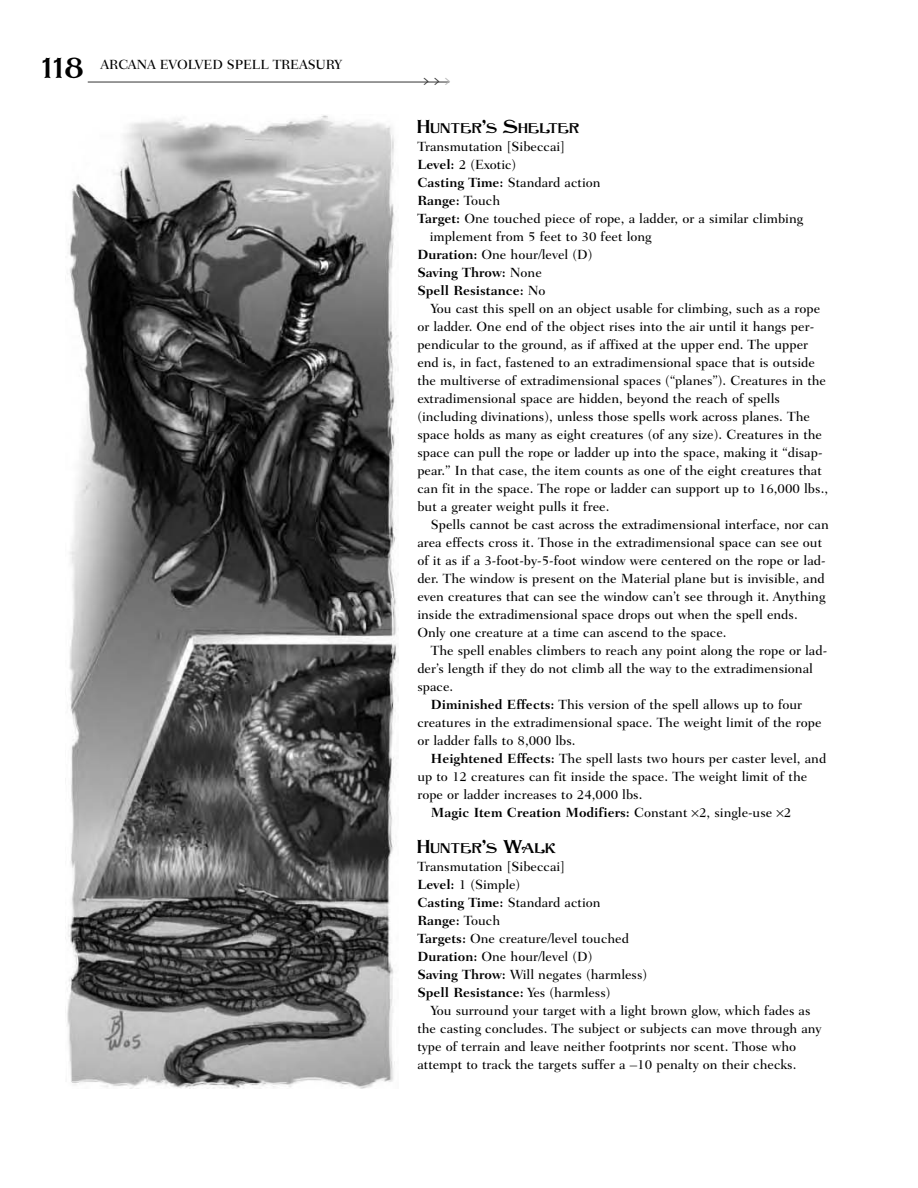
<style>
.page{position:relative;width:918px;height:1188px;background:#fff}
.page>*{position:absolute;margin:0;border:0;box-sizing:border-box;transform-origin:0 0}
.t1{font:30px "Orbit Antique";color:#000}
.t2{font:21px "Orbit Antique";color:#333}
.t3{font:14.7px "Orbit Antique";color:#000}
.t4{font:500 13.5px/18px "Fairfield LH";color:#000}
.t5{font:700 13.5px "Fairfield LH";color:#000}
.t6{font:13.5px "Fairfield LH Medium SC";letter-spacing:-.01em;color:#000}
.s1{color:#b3b3b3}
.s2{font-size:19.5px}
.s3{font-weight:700}
.s4{font-weight:500}
</style>
<div class="page">
<hr style="left:88px;top:82px;width:361px;height:1px;background:#333">
<img style="left:65px;top:115px;width:334px;height:973px">
<h1 class="t1" style="left:42px;top:56px;width:45px">118</h1>
<p class="t6" style="left:101px;top:57px;width:243px">ARCANA EVOLVED SPELL TREASURY</p>
<h2 class="t2" style="left:423px;top:72px;width:29px">&gt;&gt;<span class="s1">&gt;</span></h2>
<p class="t3" style="left:417px;top:122px;width:164px"><span class="s2">H</span>UNTER<span class="s2">’</span>S <span class="s2">S</span>HELTER</p>
<p class="t4" style="left:417px;top:138px;width:149px">Transmutation [Sibeccai]</p>
<p class="t4" style="left:417px;top:156px;width:101px"><span class="s3">Level:</span> 2 (Exotic)</p>
<p class="t4" style="left:417px;top:174px;width:185px"><span class="s3">Casting Time:</span> Standard action</p>
<p class="t5" style="left:417px;top:195px;width:84px">Range: <span class="s4">Touch</span></p>
<p class="t4" style="left:417px;top:210px;width:387px"><span class="s3">Target:</span> One touched piece of rope, a ladder, or a similar climbing</p>
<p class="t4" style="left:430px;top:228px;width:223px">implement from 5 feet to 30 feet long</p>
<p class="t4" style="left:417px;top:246px;width:177px"><span class="s3">Duration:</span> One hour/level (D)</p>
<p class="t5" style="left:417px;top:267px;width:126px">Saving Throw: <span class="s4">None</span></p>
<p class="t5" style="left:417px;top:285px;width:130px">Spell Resistance: <span class="s4">No</span></p>
<p class="t4" style="left:431px;top:300px;width:391px">You cast this spell on an object usable for climbing, such as a rope</p>
<p class="t4" style="left:417px;top:318px;width:398px">or ladder. One end of the object rises into the air until it hangs per-</p>
<p class="t4" style="left:417px;top:336px;width:392px">pendicular to the ground, as if affixed at the upper end. The upper</p>
<p class="t4" style="left:417px;top:354px;width:399px">end is, in fact, fastened to an extradimensional space that is outside</p>
<p class="t4" style="left:417px;top:372px;width:410px">the multiverse of extradimensional spaces (“planes”). Creatures in the</p>
<p class="t4" style="left:417px;top:390px;width:364px">extradimensional space are hidden, beyond the reach of spells</p>
<p class="t4" style="left:417px;top:408px;width:394px">(including divinations), unless those spells work across planes. The</p>
<p class="t4" style="left:417px;top:426px;width:406px">space holds as many as eight creatures (of any size). Creatures in the</p>
<p class="t4" style="left:417px;top:444px;width:407px">space can pull the rope or ladder up into the space, making it “disap-</p>
<p class="t4" style="left:417px;top:462px;width:406px">pear.” In that case, the item counts as one of the eight creatures that</p>
<p class="t4" style="left:417px;top:480px;width:412px">can fit in the space. The rope or ladder can support up to 16,000 lbs.,</p>
<p class="t4" style="left:417px;top:498px;width:194px">but a greater weight pulls it free.</p>
<p class="t4" style="left:431px;top:516px;width:399px">Spells cannot be cast across the extradimensional interface, nor can</p>
<p class="t4" style="left:417px;top:534px;width:406px">area effects cross it. Those in the extradimensional space can see out</p>
<p class="t4" style="left:417px;top:552px;width:410px">of it as if a 3-foot-by-5-foot window were centered on the rope or lad-</p>
<p class="t4" style="left:417px;top:570px;width:409px">der. The window is present on the Material plane but is invisible, and</p>
<p class="t4" style="left:417px;top:588px;width:410px">even creatures that can see the window can’t see through it. Anything</p>
<p class="t4" style="left:417px;top:606px;width:382px">inside the extradimensional space drops out when the spell ends.</p>
<p class="t4" style="left:417px;top:624px;width:311px">Only one creature at a time can ascend to the space.</p>
<p class="t4" style="left:431px;top:642px;width:398px">The spell enables climbers to reach any point along the rope or lad-</p>
<p class="t4" style="left:417px;top:660px;width:397px">der’s length if they do not climb all the way to the extradimensional</p>
<p class="t4" style="left:417px;top:678px;width:37px">space.</p>
<p class="t4" style="left:431px;top:696px;width:373px"><span class="s3">Diminished Effects:</span> This version of the spell allows up to four</p>
<p class="t4" style="left:417px;top:714px;width:406px">creatures in the extradimensional space. The weight limit of the rope</p>
<p class="t4" style="left:417px;top:732px;width:160px">or ladder falls to 8,000 lbs.</p>
<p class="t4" style="left:431px;top:750px;width:397px"><span class="s3">Heightened Effects:</span> The spell lasts two hours per caster level, and</p>
<p class="t4" style="left:417px;top:768px;width:391px">up to 12 creatures can fit inside the space. The weight limit of the</p>
<p class="t4" style="left:417px;top:786px;width:227px">rope or ladder increases to 24,000 lbs.</p>
<p class="t5" style="left:431px;top:807px;width:362px">Magic Item Creation Modifiers: <span class="s4">Constant 2, single-use 2</span></p>
<p class="t3" style="left:417px;top:842px;width:140px"><span class="s2">H</span>UNTER<span class="s2">’</span>S <span class="s2">W</span>ALK</p>
<p class="t4" style="left:417px;top:858px;width:231px">Transmutation [Sibeccai]<br><span class="s3">Level:</span> 1 (Simple)<br><span class="s3">Casting Time:</span> Standard action<br><span class="s3">Range:</span> Touch<br><span class="s3">Targets:</span> One creature/level touched<br><span class="s3">Duration:</span> One hour/level (D)<br><span class="s3">Saving Throw:</span> Will negates (harmless)<br><span class="s3">Spell Resistance:</span> Yes (harmless)</p>
<p class="t4" style="left:417px;top:1002px;width:406px;text-indent:14px">You surround your target with a light brown glow, which fades as the casting concludes. The subject or subjects can move through any type of terrain and leave neither footprints nor scent. Those who attempt to track the targets suffer a –10 penalty on their checks.</p>
</div>
